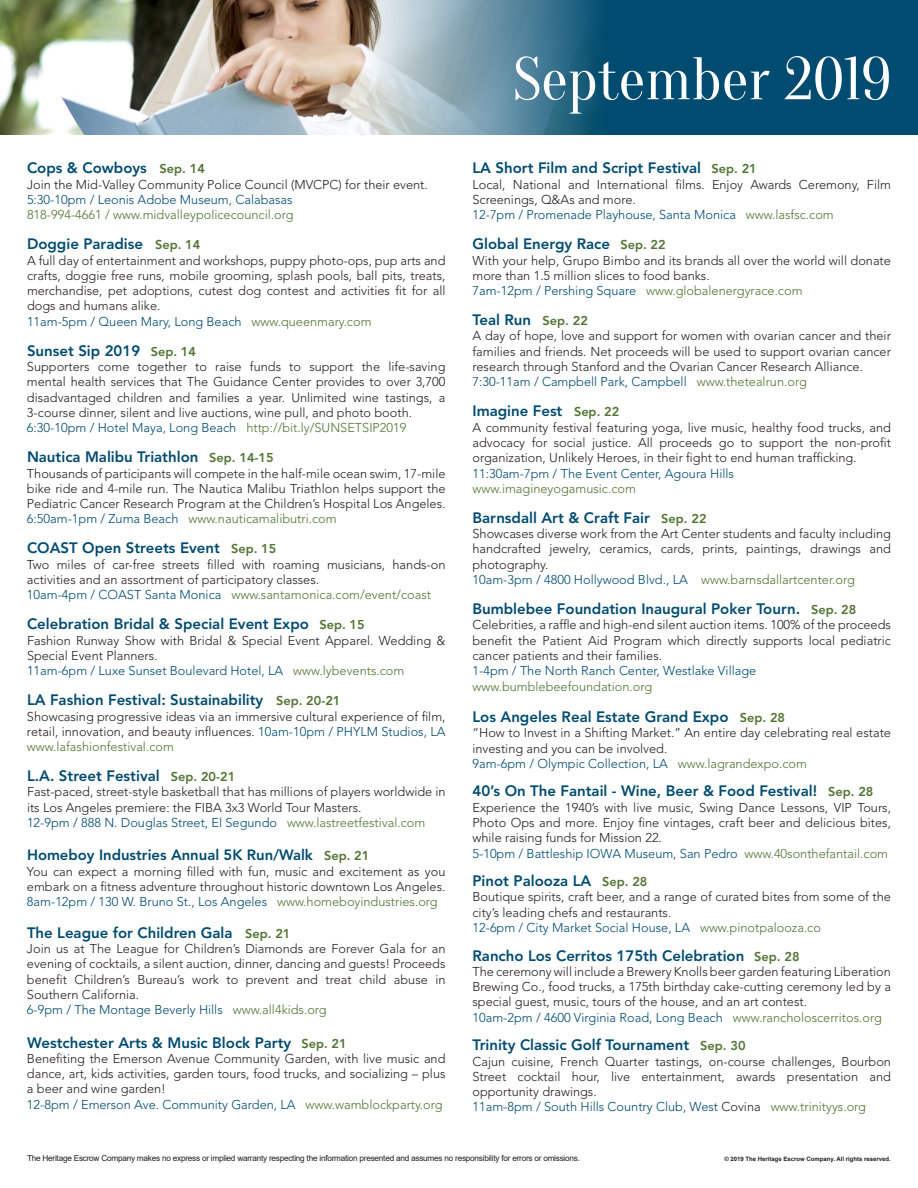
<style>
.page{position:relative;width:918px;height:1188px;background:#fff}
.page>*{position:absolute;margin:0;border:0;box-sizing:border-box;transform-origin:0 0}
.t1{font:60px "Oranienbaum";color:#fff}
.t2{font:800 15px "Avenir LT Std";color:#004b70}
.t3{font:800 14.85px "Avenir LT Std";color:#004b70}
.t4{font:300 12.75px/15.3px "Avenir LT Std";color:#231f20}
.t5{font:300 12.75px "Avenir LT Std";color:#004b70}
.t6{font:300 12.75px "Avenir LT Std";color:#517434}
.t7{font:8.25px "Arial";letter-spacing:-.03em;color:#231f20}
.t8{font:700 6px "Arial";color:#231f20}
.s1{font-size:12.75px;color:#517434}
.s2{color:#004b70}
.s3{color:#517434}
</style>
<div class="page">
<div style="left:0;top:0;width:918px;height:135px;background:#004b70"></div>
<img style="left:0;top:0;width:598px;height:135px">
<p class="t2" style="left:27px;top:159px;width:179px">Cops &amp; Cowboys <span class="s1">Sep. 14</span></p>
<p class="t4" style="left:27px;top:177px;width:402px">Join the Mid-Valley Community Police Council (MVCPC) for their event.</p>
<p class="t5" style="left:27px;top:192px;width:267px">5:30-10pm / Leonis Adobe Museum, Calabasas</p>
<p class="t6" style="left:27px;top:207px;width:268px">818-994-4661 / www.midvalleypolicecouncil.org</p>
<p class="t2" style="left:27px;top:235px;width:175px">Doggie Paradise <span class="s1">Sep. 14</span></p>
<p class="t4" style="left:27px;top:253px;width:420px">A full day of entertainment and workshops, puppy photo-ops, pup arts and crafts, doggie free runs, mobile grooming, splash pools, ball pits, treats, merchandise, pet adoptions, cutest dog contest and activities fit for all dogs and humans alike.<br><span class="s2">11am-5pm / Queen Mary, Long Beach</span> <span class="s3">www.queenmary.com</span></p>
<p class="t2" style="left:27px;top:342px;width:171px">Sunset Sip 2019 <span class="s1">Sep. 14</span></p>
<p class="t4" style="left:27px;top:359px;width:420px">Supporters come together to raise funds to support the life-saving mental health services that The Guidance Center provides to over 3,700 disadvantaged children and families a year. Unlimited wine tastings, a 3-course dinner, silent and live auctions, wine pull, and photo booth.<br><span class="s2">6:30-10pm / Hotel Maya, Long Beach</span> <span class="s3">http://bit.ly/SUNSETSIP2019</span></p>
<p class="t2" style="left:27px;top:448px;width:248px">Nautica Malibu Triathlon <span class="s1">Sep. 14-15</span></p>
<p class="t4" style="left:27px;top:466px;width:420px;text-align:justify">Thousands of participants will compete in the half-mile ocean swim, 17-mile bike ride and 4-mile run. The Nautica Malibu Triathlon helps support the Pediatric Cancer Research Program at the Children’s Hospital Los Angeles.<br><span class="s2">6:50am-1pm / Zuma Beach</span> <span class="s3">www.nauticamalibutri.com</span></p>
<p class="t2" style="left:27px;top:539px;width:251px">COAST Open Streets Event <span class="s1">Sep. 15</span></p>
<p class="t4" style="left:27px;top:557px;width:420px">Two miles of car-free streets filled with roaming musicians, hands-on activities and an assortment of participatory classes.<br><span class="s2">10am-4pm / COAST Santa Monica</span> <span class="s3">www.santamonica.com/event/coast</span></p>
<p class="t2" style="left:27px;top:615px;width:339px">Celebration Bridal &amp; Special Event Expo <span class="s1">Sep. 15</span></p>
<p class="t4" style="left:27px;top:633px;width:420px">Fashion Runway Show with Bridal &amp; Special Event Apparel. Wedding &amp;<br>Special Event Planners.<br><span class="s2">11am-6pm / Luxe Sunset Boulevard Hotel, LA</span> <span class="s3">www.lybevents.com</span></p>
<p class="t2" style="left:27px;top:691px;width:315px">LA Fashion Festival: Sustainability <span class="s1">Sep. 20-21</span></p>
<p class="t4" style="left:27px;top:709px;width:420px;text-align:justify">Showcasing progressive ideas via an immersive cultural experience of film, retail, innovation, and beauty influences. <span class="s2">10am-10pm / PHYLM Studios, LA </span><span class="s3">www.lafashionfestival.com</span></p>
<p class="t2" style="left:27px;top:767px;width:210px">L.A. Street Festival <span class="s1">Sep. 20-21</span></p>
<p class="t4" style="left:27px;top:784px;width:420px">Fast-paced, street-style basketball that has millions of players worldwide in its Los Angeles premiere: the FIBA 3x3 World Tour Masters.<br><span class="s2">12-9pm / 888 N. Douglas Street, El Segundo</span> <span class="s3">www.lastreetfestival.com</span></p>
<p class="t3" style="left:27px;top:846px;width:344px">Homeboy Industries Annual 5K Run/Walk <span class="s1">Sep. 21</span></p>
<p class="t4" style="left:27px;top:864px;width:420px;text-align:justify">You can expect a morning filled with fun, music and excitement as you embark on a fitness adventure throughout historic downtown Los Angeles.<br><span class="s2">8am-12pm / 130 W. Bruno St., Los Angeles</span> <span class="s3">www.homeboyindustries.org</span></p>
<p class="t2" style="left:27px;top:924px;width:265px">The League for Children Gala <span class="s1">Sep. 21</span></p>
<p class="t4" style="left:27px;top:941px;width:420px">Join us at The League for Children’s Diamonds are Forever Gala for an evening of cocktails, a silent auction, dinner, dancing and guests! Proceeds benefit Children’s Bureau’s work to prevent and treat child abuse in Southern California.<br><span class="s2">6-9pm / The Montage Beverly Hills</span> <span class="s3">www.all4kids.org</span></p>
<p class="t2" style="left:27px;top:1033px;width:321px">Westchester Arts &amp; Music Block Party <span class="s1">Sep. 21</span></p>
<p class="t4" style="left:27px;top:1051px;width:420px">Benefiting the Emerson Avenue Community Garden, with live music and dance, art, kids activities, garden tours, food trucks, and socializing – plus a beer and wine garden!<br><span class="s2">12-8pm / Emerson Ave. Community Garden, LA</span> <span class="s3">www.wamblockparty.org</span></p>
<h1 class="t1" style="left:513px;top:46px;width:379px">September 2019</h1>
<p class="t2" style="left:472px;top:159px;width:286px">LA Short Film and Script Festival <span class="s1">Sep. 21</span></p>
<p class="t4" style="left:472px;top:177px;width:420px">Local, National and International films. Enjoy Awards Ceremony, Film<br>Screenings, Q&amp;As and more.<br><span class="s2">12-7pm / Promenade Playhouse, Santa Monica</span> <span class="s3">www.lasfsc.com</span></p>
<p class="t2" style="left:472px;top:235px;width:195px">Global Energy Race <span class="s1">Sep. 22</span></p>
<p class="t4" style="left:472px;top:253px;width:420px">With your help, Grupo Bimbo and its brands all over the world will donate more than 1.5 million slices to food banks.<br><span class="s2">7am-12pm / Pershing Square</span> <span class="s3">www.globalenergyrace.com</span></p>
<p class="t2" style="left:472px;top:311px;width:117px">Teal Run <span class="s1">Sep. 22</span></p>
<p class="t4" style="left:472px;top:328px;width:420px">A day of hope, love and support for women with ovarian cancer and their families and friends. Net proceeds will be used to support ovarian cancer research through Stanford and the Ovarian Cancer Research Alliance.<br><span class="s2">7:30-11am / Campbell Park, Campbell</span> <span class="s3">www.thetealrun.org</span></p>
<p class="t2" style="left:472px;top:402px;width:148px">Imagine Fest <span class="s1">Sep. 22</span></p>
<p class="t4" style="left:472px;top:420px;width:420px;text-align:justify">A community festival featuring yoga, live music, healthy food trucks, and advocacy for social justice. All proceeds go to support the non-profit organization, Unlikely Heroes, in their fight to end human trafficking.</p>
<p class="t5" style="left:472px;top:466px;width:263px">11:30am-7pm / The Event Center, Agoura Hills</p>
<p class="t6" style="left:472px;top:481px;width:165px">www.imagineyogamusic.com</p>
<p class="t2" style="left:472px;top:509px;width:236px">Barnsdall Art &amp; Craft Fair <span class="s1">Sep. 22</span></p>
<p class="t4" style="left:473px;top:526px;width:420px">Showcases diverse work from the Art Center students and faculty including handcrafted jewelry, ceramics, cards, prints, paintings, drawings and photography.<br><span class="s2">10am-3pm / 4800 Hollywood Blvd., LA</span> <span class="s3">www.barnsdallartcenter.org</span></p>
<p class="t2" style="left:472px;top:600px;width:385px">Bumblebee Foundation Inaugural Poker Tourn. <span class="s1">Sep. 28</span></p>
<p class="t4" style="left:473px;top:617px;width:420px;text-align:justify">Celebrities, a raffle and high-end silent auction items. 100% of the proceeds benefit the Patient Aid Program which directly supports local pediatric cancer patients and their families.</p>
<p class="t5" style="left:473px;top:663px;width:285px">1-4pm / The North Ranch Center, Westlake Village</p>
<p class="t6" style="left:473px;top:679px;width:181px">www.bumblebeefoundation.org</p>
<p class="t2" style="left:473px;top:708px;width:314px">Los Angeles Real Estate Grand Expo <span class="s1">Sep. 28</span></p>
<p class="t4" style="left:473px;top:725px;width:420px">“How to Invest in a Shifting Market.” An entire day celebrating real estate investing and you can be involved.<br><span class="s2">9am-6pm / Olympic Collection, LA</span> <span class="s3">www.lagrandexpo.com</span></p>
<p class="t2" style="left:473px;top:782px;width:403px">40’s On The Fantail - Wine, Beer &amp; Food Festival! <span class="s1">Sep. 28</span></p>
<p class="t4" style="left:473px;top:800px;width:420px">Experience the 1940’s with live music, Swing Dance Lessons, VIP Tours, Photo Ops and more. Enjoy fine vintages, craft beer and delicious bites, while raising funds for Mission 22.<br><span class="s2">5-10pm / Battleship IOWA Museum, San Pedro</span> <span class="s3">www.40sonthefantail.com</span></p>
<p class="t2" style="left:473px;top:872px;width:177px">Pinot Palooza LA <span class="s1">Sep. 28</span></p>
<p class="t4" style="left:473px;top:889px;width:420px">Boutique spirits, craft beer, and a range of curated bites from some of the city’s leading chefs and restaurants.<br><span class="s2">12-6pm / City Market Social House, LA</span> <span class="s3">www.pinotpalooza.co</span></p>
<p class="t2" style="left:473px;top:946px;width:329px">Rancho Los Cerritos 175th Celebration <span class="s1">Sep. 28</span></p>
<p class="t4" style="left:473px;top:964px;width:420px">The ceremony will include a Brewery Knolls beer garden featuring Liberation Brewing Co., food trucks, a 175th birthday cake-cutting ceremony led by a special guest, music, tours of the house, and an art contest.<br><span class="s2">10am-2pm / 4600 Virginia Road, Long Beach</span> <span class="s3">www.rancholoscerritos.org</span></p>
<p class="t2" style="left:473px;top:1036px;width:275px">Trinity Classic Golf Tournament <span class="s1">Sep. 30</span></p>
<p class="t4" style="left:473px;top:1054px;width:420px">Cajun cuisine, French Quarter tastings, on-course challenges, Bourbon Street cocktail hour, live entertainment, awards presentation and opportunity drawings.<br><span class="s2">11am-8pm / South Hills Country Club, West</span> Covina <span class="s3">www.trinityys.org</span></p>
<p class="t7" style="left:27px;top:1152px;width:555px">The Heritage Escrow Company makes no express or implied warranty respecting the information presented and assumes no responsibility for errors or omissions.</p>
<p class="t8" style="left:725px;top:1155px;width:168px">© 2019 The Heritage Escrow Company. All rights reserved.</p>
</div>
